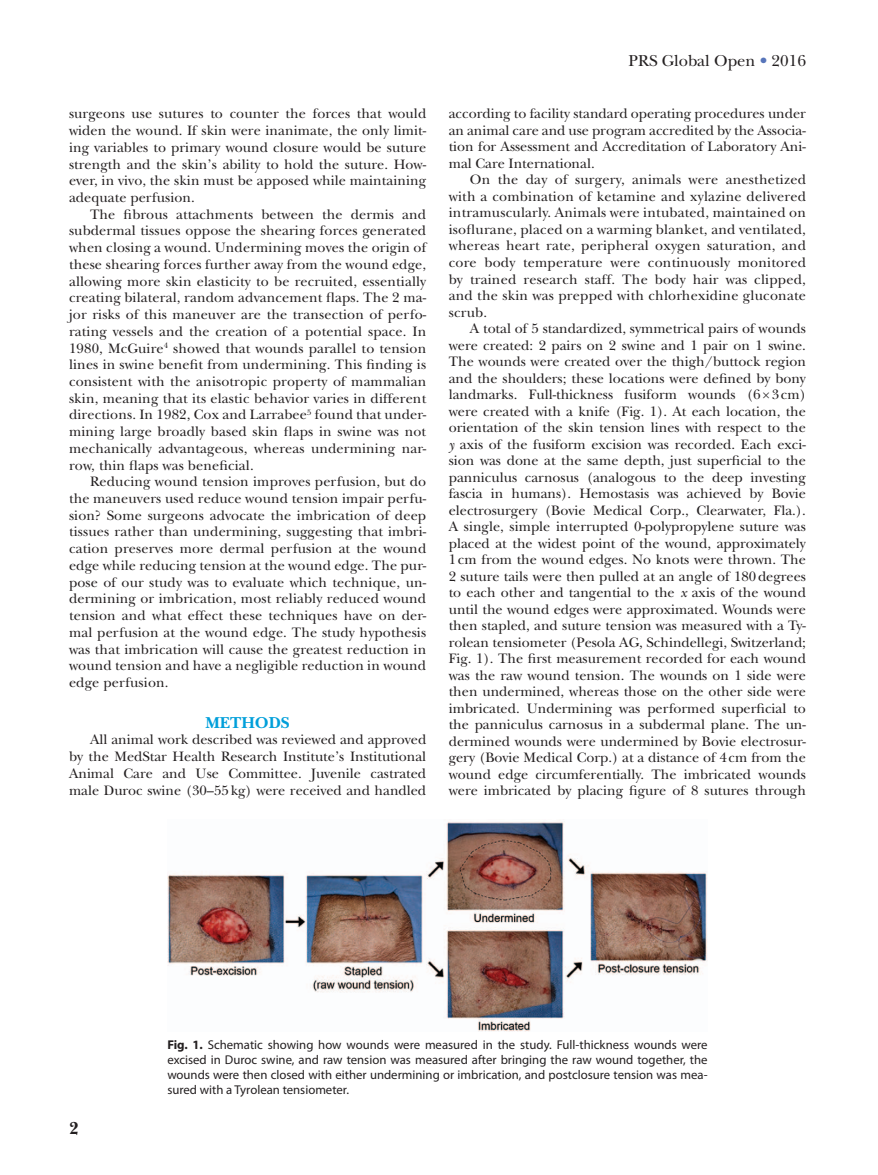
<style>
.page{position:relative;width:878px;height:1175px;background:#fff}
.page>*{position:absolute;margin:0;border:0;box-sizing:border-box;transform-origin:0 0}
.t1{font:700 18px "New Baskerville";color:#231f20}
.t2{font:16.5px "New Baskerville";color:#231f20}
.t3{font:700 16.5px "New Baskerville";color:#009fda}
.t4{font:14.25px/16.5px "New Baskerville";letter-spacing:.005em;color:#231f20;text-align:justify}
.t5{font:12.75px/15px "Myriad Pro";color:#231f20;text-align:justify}
.s1{color:#5775ba}
.s2{font-style:italic}
.s3{font-weight:700}
</style>
<div class="page">
<img style="left:167px;top:821px;width:540px;height:210px">
<p class="t4" style="left:69px;top:106px;width:359px">surgeons use sutures to counter the forces that would widen the wound. If skin were inanimate, the only limit&shy;ing variables to primary wound closure would be suture strength and the skin’s ability to hold the suture. How&shy;ever, in vivo, the skin must be apposed while maintaining adequate perfusion.</p>
<p class="t4" style="left:69px;top:206px;width:359px;text-indent:21px">The fibrous attachments between the dermis and subdermal tissues oppose the shearing forces generated when closing a wound. Undermining moves the origin of these shearing forces further away from the wound edge, allowing more skin elasticity to be recruited, essentially creating bilateral, random advancement flaps. The 2 ma&shy;jor risks of this maneuver are the transection of perfo&shy;rating vessels and the creation of a potential space. In 1980, McGuire<sup>4</sup> showed that wounds parallel to tension lines in swine benefit from undermining. This finding is consistent with the anisotropic property of mammalian skin, meaning that its elastic behavior varies in different directions. In 1982, Cox and Larrabee<sup>5</sup> found that under&shy;mining large broadly based skin flaps in swine was not mechanically advantageous, whereas undermining nar&shy;row, thin flaps was beneficial.</p>
<p class="t4" style="left:69px;top:473px;width:359px;text-indent:21px">Reducing wound tension improves perfusion, but do the maneuvers used reduce wound tension impair perfu&shy;sion? Some surgeons advocate the imbrication of deep tissues rather than undermining, suggesting that imbri&shy;cation preserves more dermal perfusion at the wound edge while reducing tension at the wound edge. The pur&shy;pose of our study was to evaluate which technique, un&shy;dermining or imbrication, most reliably reduced wound tension and what effect these techniques have on der&shy;mal perfusion at the wound edge. The study hypothesis was that imbrication will cause the greatest reduction in wound tension and have a negligible reduction in wound edge perfusion.</p>
<p class="t3" style="left:205px;top:712px;width:86px">METHODS</p>
<p class="t4" style="left:69px;top:731px;width:359px;text-indent:21px">All animal work described was reviewed and approved by the MedStar Health Research Institute’s Institutional Animal Care and Use Committee. Juvenile castrated male Duroc swine (30–55kg) were received and handled</p>
<p class="t2" style="left:628px;top:51px;width:179px">PRS Global Open <span class="s1">•</span> 2016</p>
<p class="t4" style="left:449px;top:106px;width:359px">according to facility standard operating procedures under an animal care and use program accredited by the Associa&shy;tion for Assessment and Accreditation of Laboratory Ani&shy;mal Care International.</p>
<p class="t4" style="left:449px;top:172px;width:359px;text-indent:21px">On the day of surgery, animals were anesthetized with a combination of ketamine and xylazine delivered intramuscularly. Animals were intubated, maintained on isoflurane, placed on a warming blanket, and ventilated, whereas heart rate, peripheral oxygen saturation, and core body temperature were continuously monitored by trained research staff. The body hair was clipped, and the skin was prepped with chlorhexidine gluconate scrub.</p>
<p class="t4" style="left:449px;top:320px;width:359px;text-indent:21px">A total of 5 standardized, symmetrical pairs of wounds were created: 2 pairs on 2 swine and 1 pair on 1 swine.<br>The wounds were created over the thigh/buttock region and the shoulders; these locations were defined by bony landmarks. Full-thickness fusiform wounds (6×3cm) were created with a knife (Fig. 1). At each location, the orientation of the skin tension lines with respect to the <span class="s2">y</span> axis of the fusiform excision was recorded. Each exci&shy;sion was done at the same depth, just superficial to the panniculus carnosus (analogous to the deep investing fascia in humans). Hemostasis was achieved by Bovie electrosurgery (Bovie Medical Corp., Clearwater, Fla.).<br>A single, simple interrupted 0-polypropylene suture was placed at the widest point of the wound, approximately 1cm from the wound edges. No knots were thrown. The 2 suture tails were then pulled at an angle of 180degrees to each other and tangential to the <span class="s2">x</span> axis of the wound until the wound edges were approximated. Wounds were then stapled, and suture tension was measured with a Ty&shy;rolean tensiometer (Pesola AG, Schindellegi, Switzerland; Fig. 1). The first measurement recorded for each wound was the raw wound tension. The wounds on 1 side were then undermined, whereas those on the other side were imbricated. Undermining was performed superficial to the panniculus carnosus in a subdermal plane. The un&shy;dermined wounds were undermined by Bovie electrosur&shy;gery (Bovie Medical Corp.) at a distance of 4cm from the wound edge circumferentially. The imbricated wounds were imbricated by placing figure of 8 sutures through</p>
<p class="t1" style="left:69px;top:1118px;width:11px">2</p>
<p class="t5" style="left:167px;top:1037px;width:542px"><span class="s3">Fig. 1.</span> Schematic showing how wounds were measured in the study. Full-thickness wounds were excised in Duroc swine, and raw tension was measured after bringing the raw wound together, the wounds were then closed with either undermining or imbrication, and postclosure tension was mea&shy;sured with a Tyrolean tensiometer.</p>
</div>
